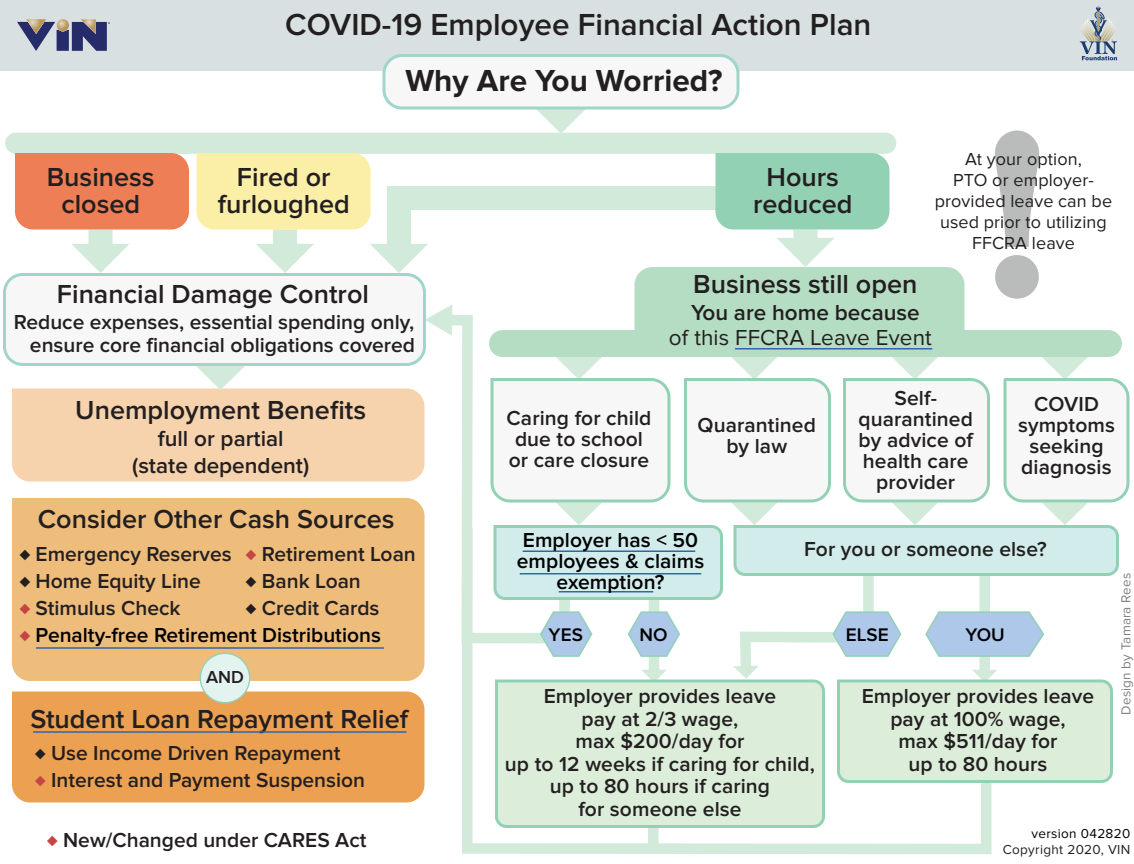
<style>
.page{position:relative;width:1134px;height:864px;background:#fff}
.page>*{position:absolute;margin:0;border:0;box-sizing:border-box;transform-origin:0 0}
.t1{font:700 240px "Bookman Old Style";color:#babbbb}
.t2{font:600 31.5px "Proxima Nova";color:#231f20}
.t3{font:700 31.5px "Proxima Nova";color:#231f20}
.t4{font:600 27px/27px "Proxima Nova";color:#231f20;text-align:center}
.t5{font:600 22.5px/27px "Proxima Nova";color:#231f20;text-align:center}
.t6{font:22.5px "Proxima Nova";letter-spacing:.005em;color:#231f20}
.t7{font:600 21px/21px "Proxima Nova";letter-spacing:.005em;color:#231f20;text-align:center}
.t8{font:600 21px/21px "Proxima Nova";color:#000;text-align:center}
.t9{font:600 18.9px "Proxima Nova";letter-spacing:.005em;color:#000}
.t10{font:18px/21px "Proxima Nova";letter-spacing:.005em;color:#231f20;text-align:center}
.t11{font:600 18px "Proxima Nova";color:#231f20}
.t12{font:13.5px "Proxima Nova";letter-spacing:.01em;color:#808080}
.t13{font:13.5px "Proxima Nova";letter-spacing:.025em;color:#231f20}
.t14{font:13.5px "Proxima Nova";letter-spacing:.025em;color:#000}
.s1{color:#c54544}
.s2{color:#c64644}
</style>
<div class="page">
<div style="left:12px;top:692px;width:412px;height:110px;background:#eca152"></div>
<div style="left:12px;top:498px;width:412px;height:183px;background:#eebd7c"></div>
<svg style="left:200px;top:653px;width:50px;height:50px;background:#dee3d1"></svg>
<svg style="left:387px;top:154px;width:407px;height:114px"></svg>
<svg style="left:370px;top:244px;width:58px;height:29px"></svg>
<div style="left:794px;top:230px;width:24px;height:12px;background:#d1eada"></div>
<svg style="left:776px;top:238px;width:58px;height:29px"></svg>
<div style="left:88px;top:230px;width:24px;height:18px;background:#d1eada"></div>
<svg style="left:72px;top:244px;width:57px;height:29px"></svg>
<div style="left:273px;top:230px;width:24px;height:18px;background:#d1eada"></div>
<svg style="left:256px;top:244px;width:58px;height:29px"></svg>
<svg style="left:532px;top:110px;width:58px;height:23px"></svg>
<div style="left:16px;top:133px;width:870px;height:21px;background:#d1eada"></div>
<div style="left:15px;top:153px;width:174px;height:77px;background:#ee7e55"></div>
<div style="left:196px;top:153px;width:174px;height:77px;background:#fbeea7"></div>
<div style="left:716px;top:153px;width:174px;height:77px;background:#93d1b5"></div>
<div style="left:502px;top:330px;width:606px;height:27px;background:#b5ddc3"></div>
<div style="left:0;top:0;width:1134px;height:70px;background:#d8e0e1"></div>
<div style="left:384px;top:56px;width:354px;height:52px;background:#f7f7f7;border-radius:18px"></div>
<div style="left:382px;top:54px;width:358px;height:56px;border:3px solid #a0d5c9;border-radius:18px"></div>
<div style="left:634px;top:267px;width:330px;height:85px;background:#b5ddc3;border-radius:18px"></div>
<svg style="left:452px;top:309px;width:50px;height:209px"></svg>
<svg style="left:426px;top:305px;width:26px;height:31px"></svg>
<svg style="left:461px;top:518px;width:531px;height:337px"></svg>
<div style="left:648px;top:781px;width:10px;height:67px;background:#d1eada"></div>
<svg style="left:12px;top:366px;width:412px;height:116px"></svg>
<hr style="left:735px;top:348px;width:197px;height:2px;background:#3264af">
<svg style="left:493px;top:784px;width:333px;height:46px;background:#d8ebd9"></svg>
<svg style="left:489px;top:357px;width:641px;height:427px"></svg>
<svg style="left:1080px;top:6px;width:37px;height:54px"></svg>
<svg style="left:17px;top:19px;width:93px;height:32px"></svg>
<div style="left:4px;top:274px;width:420px;height:90px;background:#f7f7f7;border-radius:18px"></div>
<div style="left:3px;top:273px;width:423px;height:93px;border:3px solid #a0d5c9;border-radius:18px"></div>
<hr style="left:36px;top:647px;width:348px;height:2px;background:#3264af">
<hr style="left:33px;top:731px;width:373px;height:2px;background:#3264af">
<h2 class="t2" style="left:285px;top:6px;width:588px">COVID-19 Employee Financial Action Plan</h2>
<h2 class="t3" style="left:405px;top:62px;width:319px">Why Are You Worried?</h2>
<h1 class="t1" style="left:974px;top:41px;width:88px">!</h1>
<p class="t10" style="left:935px;top:148px;width:179px">At your option,<br>PTO or employer&shy;provided leave can be used prior to utilizing<br>FFCRA leave</p>
<p class="t4" style="left:47px;top:164px;width:109px">Business closed</p>
<p class="t4" style="left:218px;top:164px;width:134px">Fired or furloughed</p>
<p class="t4" style="left:753px;top:164px;width:101px">Hours reduced</p>
<p class="t4" style="left:693px;top:271px;width:226px">Business still open</p>
<p class="t5" style="left:691px;top:299px;width:230px">You are home because</p>
<p class="t6" style="left:669px;top:325px;width:264px">of this FFCRA Leave Event</p>
<p class="t4" style="left:57px;top:281px;width:314px">Financial Damage Control</p>
<p class="t7" style="left:14px;top:311px;width:403px;line-height:22.5px;text-align:right">Reduce expenses, essential spending only, ensure core financial obligations covered</p>
<p class="t4" style="left:75px;top:397px;width:292px">Unemployment Benefits</p>
<p class="t5" style="left:132px;top:425px;width:179px">full or partial (state dependent)</p>
<p class="t4" style="left:38px;top:506px;width:358px">Consider Other Cash Sources</p>
<p class="t7" style="left:20px;top:541px;width:214px;line-height:27px;text-align:left">♦ Emergency Reserves ♦ Home Equity Line<br><span class="s1">♦</span> Stimulus Check</p>
<p class="t7" style="left:246px;top:544px;width:171px"><span class="s2">♦</span> Retirement Loan</p>
<p class="t7" style="left:246px;top:571px;width:116px">♦ Bank Loan</p>
<p class="t7" style="left:246px;top:598px;width:135px">♦ Credit Cards</p>
<p class="t8" style="left:20px;top:625px;width:363px"><span class="s1">♦</span> Penalty-free Retirement Distributions</p>
<p class="t11" style="left:206px;top:666px;width:39px">AND</p>
<p class="t4" style="left:30px;top:706px;width:379px">Student Loan Repayment Relief</p>
<p class="t7" style="left:35px;top:740px;width:331px;line-height:27px;text-align:left">♦ Use Income Driven Repayment<br><span class="s1">♦</span> Interest and Payment Suspension</p>
<p class="t7" style="left:47px;top:830px;width:321px"><span class="s1">♦</span> New/Changed under CARES Act</p>
<p class="t7" style="left:507px;top:408px;width:146px;text-align:left">Caring for child due to school or care closure</p>
<p class="t7" style="left:698px;top:415px;width:120px">Quarantined by law</p>
<p class="t7" style="left:859px;top:388px;width:116px">Self&shy;quarantined by advice of health care provider</p>
<p class="t7" style="left:1018px;top:394px;width:98px">COVID symptoms seeking diagnosis</p>
<p class="t8" style="left:517px;top:530px;width:189px">Employer has &lt; 50 employees &amp; claims exemption?</p>
<p class="t7" style="left:804px;top:539px;width:244px">For you or someone else?</p>
<p class="t9" style="left:549px;top:624px;width:36px">YES</p>
<p class="t9" style="left:640px;top:624px;width:30px">NO</p>
<p class="t9" style="left:846px;top:624px;width:45px">ELSE</p>
<p class="t9" style="left:965px;top:624px;width:41px">YOU</p>
<p class="t7" style="left:505px;top:686px;width:312px;line-height:22.5px">Employer provides leave<br>pay at 2/3 wage,<br>max $200/day for<br>up to 12 weeks if caring for child, up to 80 hours if caring<br>for someone else</p>
<p class="t7" style="left:862px;top:686px;width:234px;line-height:22.5px">Employer provides leave pay at 100% wage,<br>max $511/day for<br>up to 80 hours</p>
<p class="t12" style="left:1118px;top:715px;width:143px;rotate:-90deg">Design by Tamara Rees</p>
<p class="t14" style="left:1032px;top:826px;width:100px">version 042820</p>
<p class="t13" style="left:1003px;top:842px;width:129px">Copyright 2020, VIN</p>
</div>
